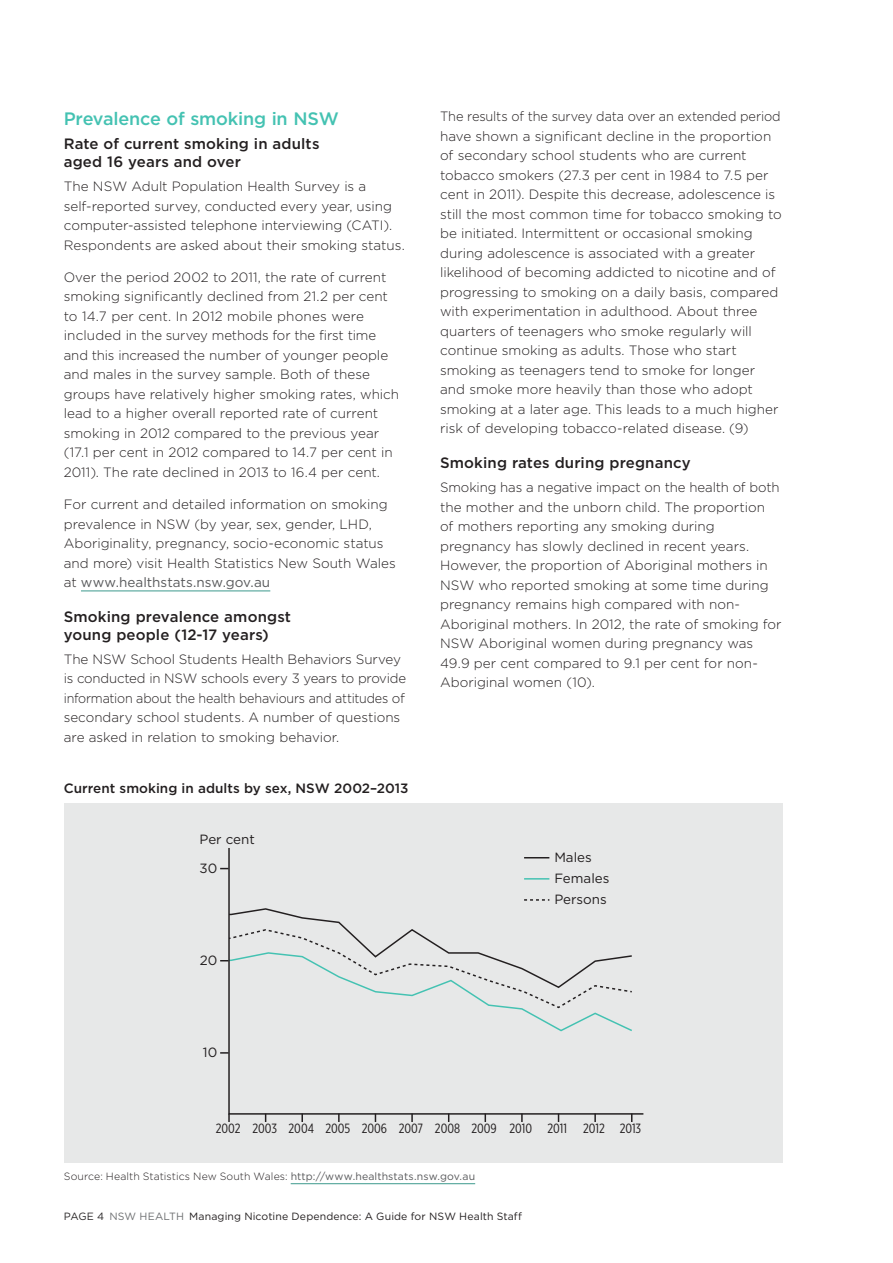
<style>
.page{position:relative;width:893px;height:1263px;background:#fff}
.page>*{position:absolute;margin:0;border:0;box-sizing:border-box;transform-origin:0 0}
.t1{font:500 18px "Gotham";letter-spacing:-.01em;color:#44c2b2}
.t2{font:500 15px/18px "Gotham";letter-spacing:.01em;color:#231f20}
.t3{font:300 13.5px/19.5px "Gotham";color:#231f20}
.t4{font:300 13.5px/19.5px "Gotham";color:#231f20;scale:.95 1}
.t5{font:500 13.5px "Gotham";color:#231f20}
.t6{font:13.35px "Gotham X Narrow";color:#231f20}
.t7{font:13.35px/21.1px "Gotham";color:#231f20}
.t8{font:300 10.5px "Gotham";letter-spacing:.01em;color:#231f20}
.t9{font:10.5px "Gotham";letter-spacing:.01em;color:#231f20}
.s1{font-weight:400;color:#58595b}
.s2{color:#2a2728}
.s3{color:#6d6f71}
</style>
<div class="page">
<hr style="left:81px;top:590px;width:189px;height:1px;background:#3c9a8d">
<div style="left:64px;top:804px;width:718px;height:359px;background:#e7e8e8"></div>
<svg style="left:220px;top:1052px;width:8px;height:2px"></svg>
<svg style="left:228px;top:1115px;width:2px;height:7px"></svg>
<svg style="left:301px;top:1115px;width:2px;height:7px"></svg>
<svg style="left:338px;top:1115px;width:2px;height:7px"></svg>
<svg style="left:411px;top:1115px;width:2px;height:7px"></svg>
<svg style="left:521px;top:1115px;width:2px;height:7px"></svg>
<svg style="left:594px;top:1115px;width:2px;height:7px"></svg>
<svg style="left:228px;top:848px;width:416px;height:267px"></svg>
<hr style="left:291px;top:1183px;width:184px;height:1px;background:#3c9a8d">
<h1 class="t1" style="left:64px;top:107px;width:276px">Prevalence of smoking in NSW</h1>
<p class="t2" style="left:64px;top:135px;width:257px">Rate of current smoking in adults aged 16 years and over</p>
<p class="t3" style="left:64px;top:176px;width:343px">The NSW Adult Population Health Survey is a self-reported survey, conducted every year, using computer-assisted telephone interviewing (CATI).<br>Respondents are asked about their smoking status.</p>
<p class="t3" style="left:64px;top:267px;width:337px">Over the period 2002 to 2011, the rate of current smoking significantly declined from 21.2 per cent to 14.7 per cent. In 2012 mobile phones were included in the survey methods for the first time and this increased the number of younger people and males in the survey sample. Both of these groups have relatively higher smoking rates, which lead to a higher overall reported rate of current smoking in 2012 compared to the previous year (17.1 per cent in 2012 compared to 14.7 per cent in 2011). The rate declined in 2013 to 16.4 per cent.</p>
<p class="t3" style="left:64px;top:494px;width:334px">For current and detailed information on smoking prevalence in NSW (by year, sex, gender, LHD, Aboriginality, pregnancy, socio-economic status and more) visit Health Statistics New South Wales at <span class="s1">www.healthstats.nsw.gov.au</span></p>
<p class="t2" style="left:64px;top:607px;width:229px">Smoking prevalence amongst young people (12-17 years)</p>
<p class="t3" style="left:64px;top:649px;width:344px">The NSW School Students Health Behaviors Survey is conducted in NSW schools every 3 years to provide information about the health behaviours and attitudes of secondary school students. A number of questions are asked in relation to smoking behavior.</p>
<p class="t5" style="left:64px;top:780px;width:346px">Current smoking in adults by sex, NSW 2002–2013</p>
<p class="t7" style="left:199px;top:829px;width:57px">Per cent</p>
<p class="t7" style="left:199px;top:857px;width:19px">30</p>
<p class="t7" style="left:200px;top:949px;width:19px">20</p>
<p class="t7" style="left:203px;top:1041px;width:16px">10</p>
<p class="t4" style="left:440px;top:106px;width:361px">The results of the survey data over an extended period have shown a significant decline in the proportion of secondary school students who are current tobacco smokers (27.3 per cent in 1984 to 7.5 per cent in 2011). Despite this decrease, adolescence is still the most common time for tobacco smoking to be initiated. Intermittent or occasional smoking during adolescence is associated with a greater likelihood of becoming addicted to nicotine and of progressing to smoking on a daily basis, compared with experimentation in adulthood. About three quarters of teenagers who smoke regularly will continue smoking as adults. Those who start smoking as teenagers tend to smoke for longer and smoke more heavily than those who adopt smoking at a later age. This leads to a much higher risk of developing tobacco-related disease. (9)</p>
<p class="t2" style="left:440px;top:454px;width:252px">Smoking rates during pregnancy</p>
<p class="t3" style="left:440px;top:477px;width:343px">Smoking has a negative impact on the health of both the mother and the unborn child. The proportion of mothers reporting any smoking during pregnancy has slowly declined in recent years.<br>However, the proportion of Aboriginal mothers in NSW who reported smoking at some time during pregnancy remains high compared with non-Aboriginal mothers. In 2012, the rate of smoking for NSW Aboriginal women during pregnancy was 49.9 per cent compared to 9.1 per cent for non-Aboriginal women (10).</p>
<p class="t7" style="left:554px;top:846px;width:57px">Males<br>Females<br>Persons</p>
<p class="t6" style="left:216px;top:1120px;width:427px">2002 2003 2004 2005 2006 2007 2008 2009 2010 2011 2012 2013</p>
<p class="t8" style="left:64px;top:1169px;width:413px">Source: Health Statistics New South Wales: <span class="s1">http://www.healthstats.nsw.gov.au</span></p>
<p class="t9" style="left:64px;top:1210px;width:460px"><span class="s2">PAGE 4</span> <span class="s3">NSW HEALTH</span> Managing Nicotine Dependence: A Guide for NSW Health Staff</p>
</div>
